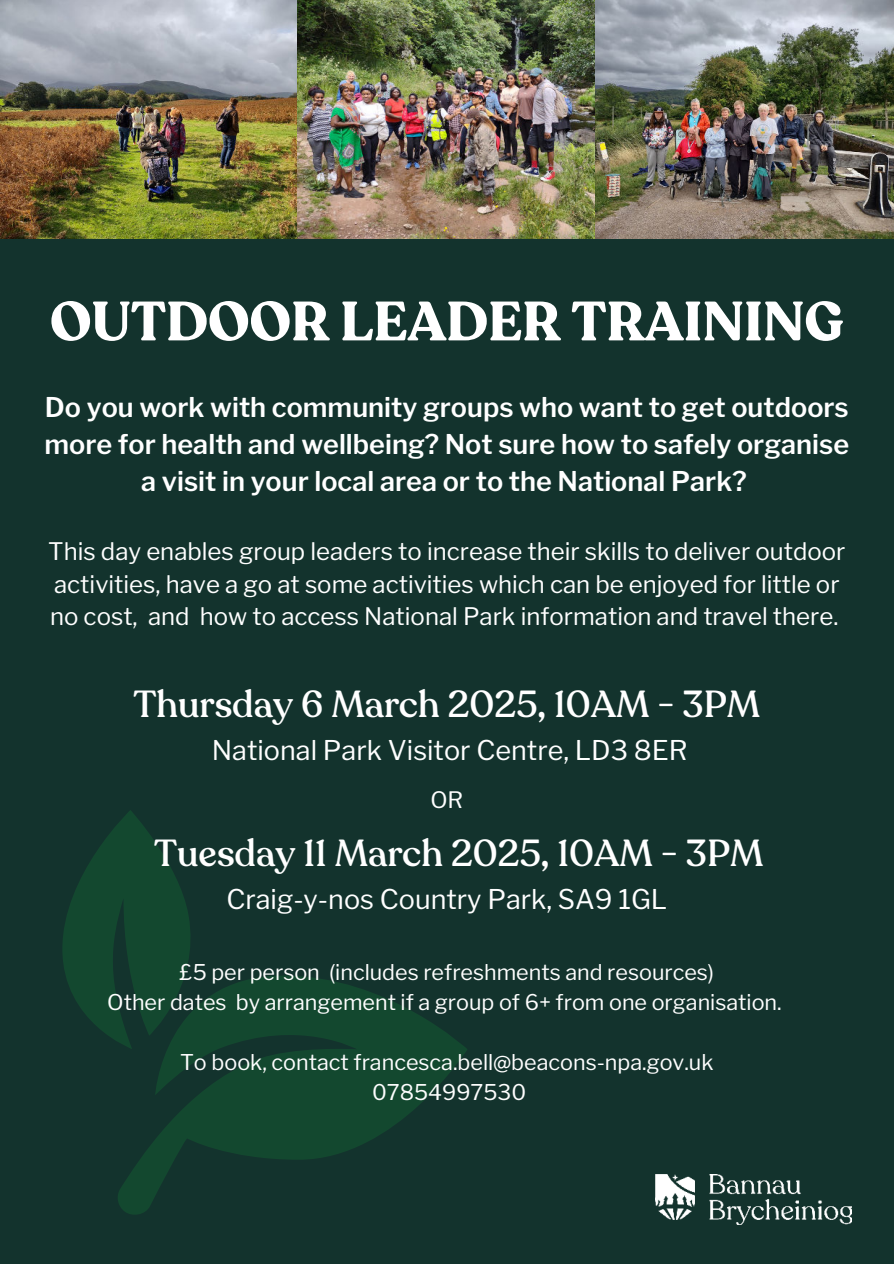
<style>
.page{position:relative;width:894px;height:1264px;background:#fff}
.page>*{position:absolute;margin:0;border:0;box-sizing:border-box;transform-origin:0 0}
.t1{font:700 54.75px "Recoleta";color:#fff}
.t2{font:500 37.2px "Recoleta";color:#fff}
.t3{font:600 27px/37.2px "Libre Franklin";color:#fff;text-align:center}
.t4{font:27px "Libre Franklin";color:#fff}
.t5{font:24px/32.7px "Libre Franklin";color:#fff}
.t6{font:22.5px "Libre Franklin";color:#fff}
.t7{font:21.6px/30px "Libre Franklin";color:#fefefe;text-align:center}
</style>
<div class="page">
<div style="left:0;top:0;width:893px;height:1263px;background:#13332d"></div>
<img style="left:655px;top:1174px;width:196px;height:50px">
<svg style="left:118px;top:976px;width:349px;height:239px;fill:#13482f"></svg>
<svg style="left:62px;top:810px;width:139px;height:239px"></svg>
<img style="left:0;top:0;width:595px;height:238px">
<img style="left:595px;top:0;width:298px;height:238px">
<h1 class="t1" style="left:50px;top:286px;width:794px">OUTDOOR LEADER TRAINING</h1>
<p class="t3" style="left:44px;top:386px;width:805px">Do you work with community groups who want to get outdoors more for health and wellbeing? Not sure how to safely organise a visit in your local area or to the National Park?</p>
<p class="t5" style="left:48px;top:532px;width:798px">This day enables group leaders to increase their skills to deliver outdoor activities, have a go at some activities which can be enjoyed for little or no cost, and how to access National Park information and travel there.</p>
<h2 class="t2" style="left:133px;top:681px;width:628px">Thursday 6 March 2025, 10AM - 3PM</h2>
<p class="t4" style="left:212px;top:729px;width:477px">National Park Visitor Centre, LD3 8ER</p>
<p class="t6" style="left:430px;top:782px;width:34px">OR</p>
<h2 class="t2" style="left:154px;top:829px;width:610px">Tuesday 11 March 2025, 10AM - 3PM</h2>
<p class="t4" style="left:226px;top:877px;width:442px">Craig-y-nos Country Park, SA9 1GL</p>
<p class="t7" style="left:107px;top:954px;width:675px">£5 per person (includes refreshments and resources)<br>Other dates by arrangement if a group of 6+ from one organisation.</p>
<p class="t7" style="left:180px;top:1044px;width:535px">To book, contact francesca.bell@beacons-npa.gov.uk<br>07854997530</p>
</div>
